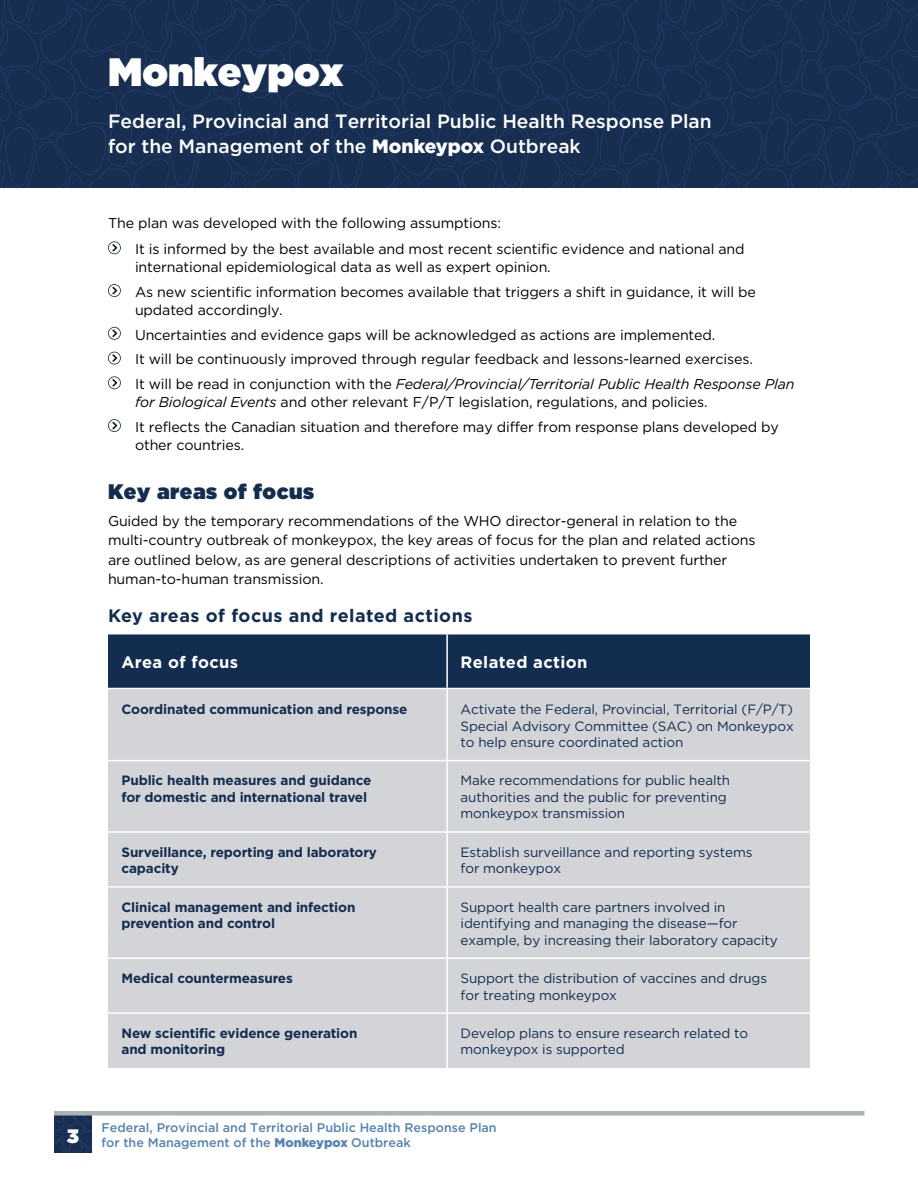
<style>
.page{position:relative;width:918px;height:1188px;background:#fff}
.page>*{position:absolute;margin:0;border:0;box-sizing:border-box;transform-origin:0 0}
.t1{font:900 39.6px "Gotham HTF";color:#fff}
.t2{font:900 21px "Gotham HTF";letter-spacing:.025em;color:#132d50}
.t3{font:500 19.2px/25.2px "Gotham HTF";color:#fff}
.t4{font:700 18px "Gotham HTF";letter-spacing:.025em;color:#132d50}
.Table_Head{font:700 16.5px "Gotham HTF";letter-spacing:.025em;color:#fff}
.Bullets{font:14.25px/18px "Gotham HTF";letter-spacing:-.01em;color:#000}
.Body{font:14.25px/19.5px "Gotham HTF";letter-spacing:-.01em;color:#000}
.Bullets_Last{font:14.25px/18px "Gotham HTF";letter-spacing:-.01em;color:#000}
.Body_Before{font:14.25px "Gotham HTF";letter-spacing:-.01em;color:#000}
.Table_Body{font:13.5px/16.5px "Gotham HTF";letter-spacing:-.01em;color:#132d50}
.Table_Body-2{font:700 13.5px/16.5px "Gotham HTF";letter-spacing:-.01em;color:#132d50}
.t5{font:500 12.6px/14.4px "Gotham HTF";color:#5483b3}
.s1{font-weight:900}
.s2{font-style:italic}
</style>
<div class="page">
<svg style="left:54px;top:1116px;width:38px;height:37px"></svg>
<div style="left:54px;top:1111px;width:810px;height:5px;background:#acb3b9"></div>
<svg style="left:0;top:0;width:918px;height:188px;background:#182f53"></svg>
<svg style="left:108px;top:241px;width:13px;height:13px"></svg>
<svg style="left:108px;top:284px;width:13px;height:13px"></svg>
<svg style="left:108px;top:327px;width:13px;height:13px"></svg>
<svg style="left:108px;top:352px;width:13px;height:12px"></svg>
<svg style="left:108px;top:376px;width:13px;height:13px"></svg>
<svg style="left:108px;top:419px;width:13px;height:13px"></svg>
<div style="left:108px;top:634px;width:702px;height:54px;background:#132d50"></div>
<div style="left:108px;top:689px;width:702px;height:379px;background:#d2d4d7"></div>
<hr style="left:446px;top:689px;width:2px;height:71px;background:#fff">
<hr style="left:108px;top:760px;width:339px;height:1px;background:#fff">
<hr style="left:447px;top:760px;width:363px;height:1px;background:#fff">
<hr style="left:446px;top:761px;width:2px;height:70px;background:#fff">
<hr style="left:108px;top:831px;width:339px;height:2px;background:#fff">
<hr style="left:447px;top:831px;width:363px;height:2px;background:#fff">
<hr style="left:446px;top:833px;width:2px;height:53px;background:#fff">
<hr style="left:108px;top:886px;width:339px;height:2px;background:#fff">
<hr style="left:447px;top:886px;width:363px;height:2px;background:#fff">
<hr style="left:446px;top:888px;width:2px;height:69px;background:#fff">
<hr style="left:108px;top:957px;width:339px;height:2px;background:#fff">
<hr style="left:447px;top:957px;width:363px;height:2px;background:#fff">
<hr style="left:446px;top:959px;width:2px;height:53px;background:#fff">
<hr style="left:108px;top:1012px;width:339px;height:2px;background:#fff">
<hr style="left:447px;top:1012px;width:363px;height:2px;background:#fff">
<hr style="left:446px;top:1014px;width:2px;height:54px;background:#fff">
<hr style="left:446px;top:634px;width:2px;height:54px;background:#fff">
<h1 class="t1" style="left:108px;top:49px;width:237px">Monkeypox</h1>
<h3 class="t3" style="left:108px;top:108px;width:605px">Federal, Provincial and Territorial Public Health Response Plan for the Management of the <span class="s1">Monkeypox</span> Outbreak</h3>
<p class="Body_Before" style="left:108px;top:215px;width:395px">The plan was developed with the following assumptions:</p>
<p class="Bullets" style="left:135px;top:240px;width:611px">It is informed by the best available and most recent scientific evidence and national and international epidemiological data as well as expert opinion.</p>
<p class="Bullets" style="left:135px;top:283px;width:622px">As new scientific information becomes available that triggers a shift in guidance, it will be updated accordingly.</p>
<p class="Bullets" style="left:135px;top:325px;width:582px">Uncertainties and evidence gaps will be acknowledged as actions are implemented.</p>
<p class="Bullets" style="left:135px;top:350px;width:619px">It will be continuously improved through regular feedback and lessons-learned exercises.</p>
<p class="Bullets" style="left:135px;top:375px;width:661px">It will be read in conjunction with the <span class="s2">Federal/Provincial/Territorial Public Health Response Plan for Biological Events</span> and other relevant F/P/T legislation, regulations, and policies.</p>
<p class="Bullets_Last" style="left:135px;top:418px;width:645px">It reflects the Canadian situation and therefore may differ from response plans developed by other countries.</p>
<h1 class="t2" style="left:108px;top:480px;width:208px">Key areas of focus</h1>
<p class="Body" style="left:108px;top:511px;width:649px">Guided by the temporary recommendations of the WHO director-general in relation to the multi-country outbreak of monkeypox, the key areas of focus for the plan and related actions are outlined below, as are general descriptions of activities undertaken to prevent further human-to-human transmission.</p>
<h2 class="t4" style="left:108px;top:605px;width:366px">Key areas of focus and related actions</h2>
<p class="Table_Head" style="left:122px;top:653px;width:118px">Area of focus</p>
<p class="Table_Head" style="left:461px;top:653px;width:128px">Related action</p>
<p class="Table_Body-2" style="left:122px;top:701px;width:287px">Coordinated communication and response</p>
<p class="Table_Body" style="left:461px;top:701px;width:335px;text-align:justify">Activate the Federal, Provincial, Territorial (F/P/T)<br>Special Advisory Committee (SAC) on Monkeypox to help ensure coordinated action</p>
<p class="Table_Body-2" style="left:122px;top:772px;width:252px">Public health measures and guidance for domestic and international travel</p>
<p class="Table_Body" style="left:461px;top:772px;width:271px">Make recommendations for public health authorities and the public for preventing monkeypox transmission</p>
<p class="Table_Body-2" style="left:122px;top:843px;width:257px">Surveillance, reporting and laboratory capacity</p>
<p class="Table_Body" style="left:461px;top:844px;width:293px">Establish surveillance and reporting systems for monkeypox</p>
<p class="Table_Body-2" style="left:122px;top:898px;width:235px">Clinical management and infection prevention and control</p>
<p class="Table_Body" style="left:461px;top:898px;width:319px">Support health care partners involved in identifying and managing the disease—for example, by increasing their laboratory capacity</p>
<p class="Table_Body-2" style="left:122px;top:970px;width:173px">Medical countermeasures</p>
<p class="Table_Body" style="left:461px;top:970px;width:308px">Support the distribution of vaccines and drugs for treating monkeypox</p>
<p class="Table_Body-2" style="left:122px;top:1024px;width:237px">New scientific evidence generation and monitoring</p>
<p class="Table_Body" style="left:461px;top:1025px;width:289px">Develop plans to ensure research related to monkeypox is supported</p>
<p class="t5" style="left:67px;top:1120px;width:431px;text-indent:35px">Federal, Provincial and Territorial Public Health Response Plan<br><sup>3</sup> for the Management of the <span class="s1">Monkeypox</span> Outbreak</p>
</div>
